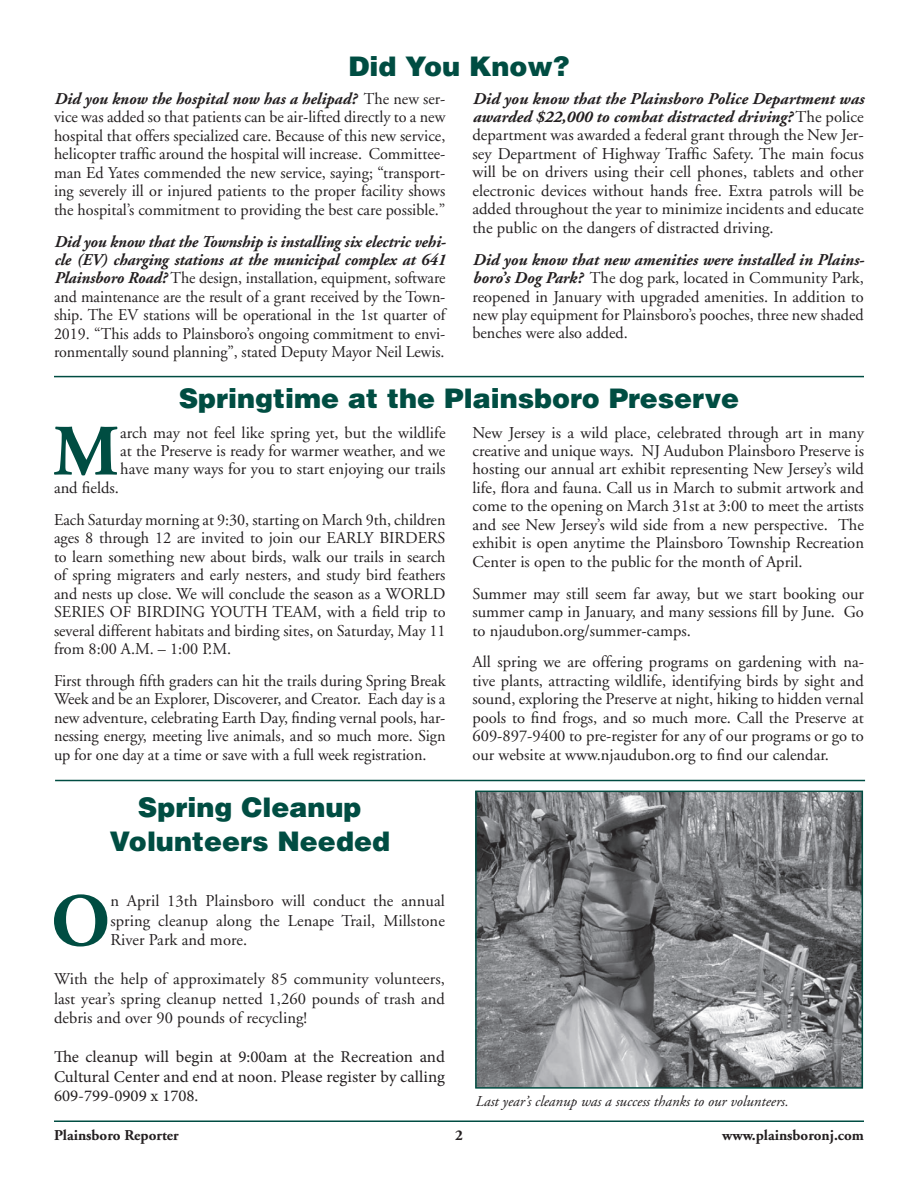
<style>
.page{position:relative;width:918px;height:1188px;background:#fff}
.page>*{position:absolute;margin:0;border:0;box-sizing:border-box;transform-origin:0 0}
.t1{font:700 75.3px "Adobe Garamond";color:#004d42}
.t2{font:700 72.15px "Adobe Garamond";color:#004d42}
.t3{font:900 27px/34.5px "Helvetica";color:#004d42;text-align:center}
.t4{font:16.5px/18.5px "Adobe Garamond";color:#231f20;text-align:justify}
.t5{font:16.5px/19.5px "Minion Pro";color:#231f20;text-align:justify}
.t6{font:italic 15px "Adobe Garamond";color:#231f20}
.t7{font:700 15px "Adobe Garamond";color:#231f20}
.s1{font-weight:700;font-style:italic}
</style>
<div class="page">
<hr style="left:54px;top:1120px;width:810px;height:2px;background:#004d42">
<hr style="left:54px;top:376px;width:810px;height:1px;background:#004d42">
<hr style="left:55px;top:780px;width:810px;height:1px;background:#004d42">
<img style="left:478px;top:794px;width:382px;height:292px">
<div style="left:475px;top:791px;width:388px;height:298px;border:2px solid #004d42"></div>
<h3 class="t3" style="left:348px;top:48px;width:223px">Did You Know?</h3>
<p class="t4" style="left:54px;top:90px;width:393px"><span class="s1">Did you know the hospital now has a helipad?</span> The new ser&shy;vice was added so that patients can be air-lifted directly to a new hospital that offers specialized care. Because of this new service, helicopter traffic around the hospital will increase. Committee&shy;man Ed Yates commended the new service, saying; “transport&shy;ing severely ill or injured patients to the proper facility shows the hospital’s commitment to providing the best care possible.”</p>
<p class="t4" style="left:54px;top:232px;width:393px"><span class="s1">Did you know that the Township is installing six electric vehi&shy;cle (EV) charging stations at the municipal complex at 641<br>Plainsboro Road?</span> The design, installation, equipment, software and maintenance are the result of a grant received by the Town&shy;ship. The EV stations will be operational in the 1st quarter of 2019. “This adds to Plainsboro’s ongoing commitment to envi&shy;ronmentally sound planning”, stated Deputy Mayor Neil Lewis.</p>
<p class="t4" style="left:472px;top:90px;width:393px"><span class="s1">Did you know that the Plainsboro Police Department was awarded $22,000 to combat distracted driving?</span> The police department was awarded a federal grant through the New Jer&shy;sey Department of Highway Traffic Safety. The main focus will be on drivers using their cell phones, tablets and other electronic devices without hands free. Extra patrols will be added throughout the year to minimize incidents and educate the public on the dangers of distracted driving.</p>
<p class="t4" style="left:472px;top:251px;width:394px"><span class="s1">Did you know that new amenities were installed in Plains&shy;boro’s Dog Park?</span> The dog park, located in Community Park, reopened in January with upgraded amenities. In addition to new play equipment for Plainsboro’s pooches, three new shaded benches were also added.</p>
<h3 class="t3" style="left:179px;top:380px;width:562px">Springtime at the Plainsboro Preserve</h3>
<h2 class="t2" style="left:53px;top:412px;width:67px">M</h2>
<p class="t4" style="left:120px;top:424px;width:327px">arch may not feel like spring yet, but the wildlife at the Preserve is ready for warmer weather, and we have many ways for you to start enjoying our trails</p>
<p class="t4" style="left:54px;top:472px;width:393px;line-height:32px">and fields.<br>Each Saturday morning at 9:30, starting on March 9th, children</p>
<p class="t4" style="left:54px;top:529px;width:393px">ages 8 through 12 are invited to join our EARLY BIRDERS to learn something new about birds, walk our trails in search of spring migraters and early nesters, and study bird feathers and nests up close. We will conclude the season as a WORLD SERIES OF BIRDING YOUTH TEAM, with a field trip to several different habitats and birding sites, on Saturday, May 11 from 8:00 A.M. – 1:00 P.M.</p>
<p class="t4" style="left:54px;top:672px;width:393px">First through fifth graders can hit the trails during Spring Break Week and be an Explorer, Discoverer, and Creator. Each day is a new adventure, celebrating Earth Day, finding vernal pools, har&shy;nessing energy, meeting live animals, and so much more. Sign up for one day at a time or save with a full week registration.</p>
<h3 class="t3" style="left:109px;top:789px;width:282px">Spring Cleanup<br>Volunteers Needed</h3>
<h1 class="t1" style="left:51px;top:880px;width:61px">O</h1>
<p class="t4" style="left:110px;top:892px;width:336px;line-height:19.5px">n April 13th Plainsboro will conduct the annual spring cleanup along the Lenape Trail, Millstone River Park and more.</p>
<p class="t4" style="left:54px;top:970px;width:393px;line-height:19.5px">With the help of approximately 85 community volunteers, last year’s spring cleanup netted 1,260 pounds of trash and debris and over 90 pounds of recycling!</p>
<p class="t5" style="left:54px;top:1047px;width:392px">The cleanup will begin at 9:00am at the Recreation and Cultural Center and end at noon. Please register by calling 609-799-0909 x 1708.</p>
<p class="t4" style="left:472px;top:424px;width:393px">New Jersey is a wild place, celebrated through art in many creative and unique ways. NJ Audubon Plainsboro Preserve is hosting our annual art exhibit representing New Jersey’s wild life, flora and fauna. Call us in March to submit artwork and come to the opening on March 31st at 3:00 to meet the artists and see New Jersey’s wild side from a new perspective. The exhibit is open anytime the Plainsboro Township Recreation Center is open to the public for the month of April.</p>
<p class="t4" style="left:472px;top:585px;width:393px">Summer may still seem far away, but we start booking our summer camp in January, and many sessions fill by June. Go to njaudubon.org/summer-camps.</p>
<p class="t4" style="left:472px;top:653px;width:393px">All spring we are offering programs on gardening with na&shy;tive plants, attracting wildlife, identifying birds by sight and sound, exploring the Preserve at night, hiking to hidden vernal pools to find frogs, and so much more. Call the Preserve at 609-897-9400 to pre-register for any of our programs or go to our website at www.njaudubon.org to find our calendar.</p>
<p class="t6" style="left:475px;top:1093px;width:315px">Last year’s cleanup was a success thanks to our volunteers.</p>
<p class="t7" style="left:54px;top:1127px;width:126px">Plainsboro Reporter</p>
<p class="t7" style="left:455px;top:1127px;width:9px">2</p>
<p class="t7" style="left:722px;top:1127px;width:143px">www.plainsboronj.com</p>
</div>
